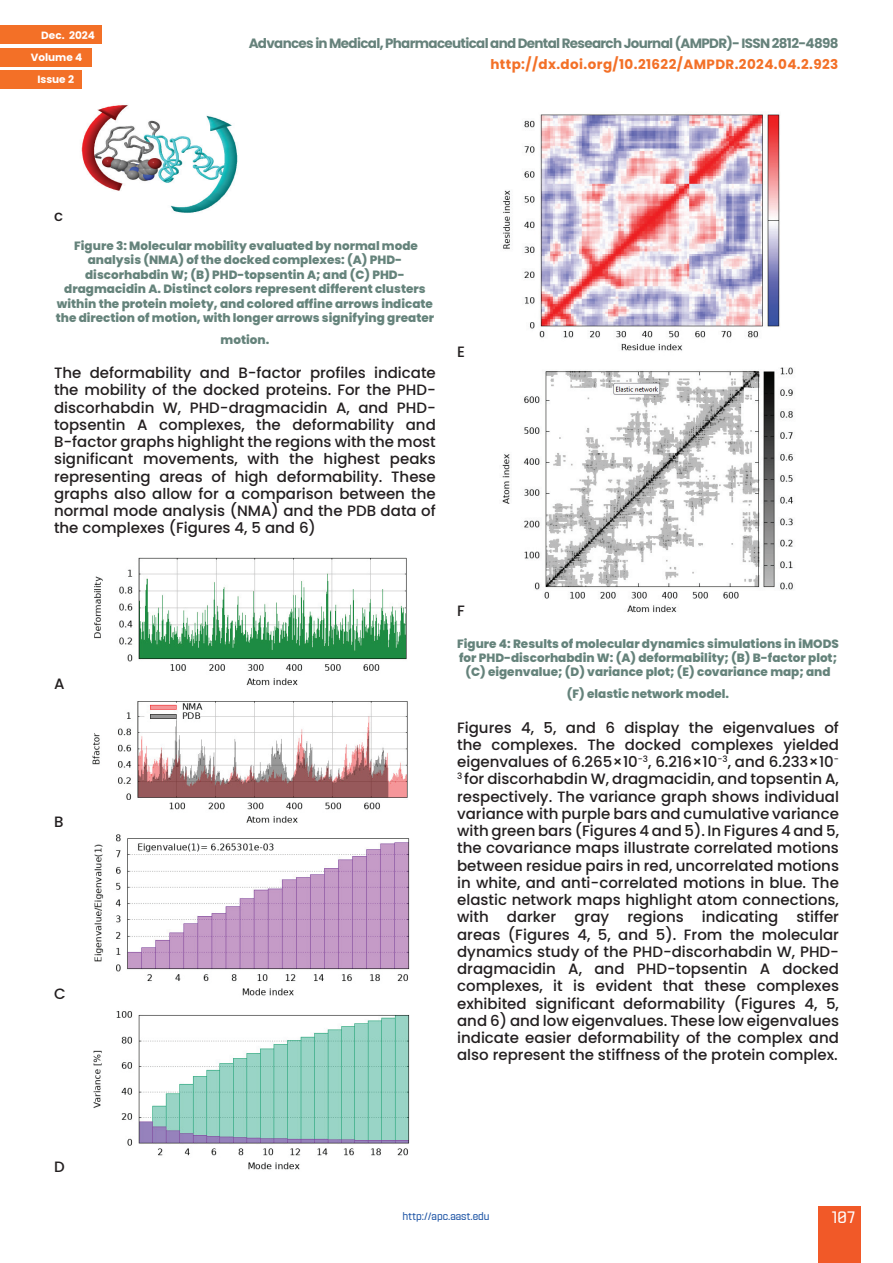
<style>
.page{position:relative;width:893px;height:1263px;background:#fff}
.page>*{position:absolute;margin:0;border:0;box-sizing:border-box;transform-origin:0 0}
.t1{font:semi-condensed 16.5px "Navine Demo";color:#fff}
.t2{font:500 15px/17.2px "Poppins";color:#231f20;text-align:justify}
.t3{font:700 13.5px "Poppins";letter-spacing:-.05em;color:#66827b}
.t4{font:700 13.5px "Poppins";letter-spacing:.03em;color:#f37027}
.t5{font:800 12px/14.4px "Poppins";color:#65837b;text-align:center}
.t6{font:700 10.5px "Poppins";color:#fff}
.t7{font:semi-condensed 10.5px "Navine Demo";color:#2056a6}
</style>
<div class="page">
<div style="left:826px;top:1206px;width:35px;height:57px;background:#f15928"></div>
<div style="left:819px;top:1206px;width:36px;height:57px;background:#f15928"></div>
<div style="left:0;top:48px;width:92px;height:18px;background:#f37027"></div>
<div style="left:0;top:70px;width:82px;height:19px;background:#f37027"></div>
<div style="left:0;top:26px;width:102px;height:18px;background:#f37027"></div>
<img style="left:81px;top:105px;width:157px;height:108px">
<img style="left:94px;top:557px;width:313px;height:129px">
<img style="left:92px;top:701px;width:316px;height:122px">
<img style="left:94px;top:834px;width:316px;height:162px">
<img style="left:93px;top:1011px;width:317px;height:159px">
<img style="left:503px;top:114px;width:277px;height:237px">
<img style="left:502px;top:367px;width:292px;height:246px">
<p class="t6" style="left:41px;top:29px;width:55px">Dec. 2024</p>
<p class="t6" style="left:31px;top:51px;width:53px">Volume 4</p>
<p class="t6" style="left:37px;top:74px;width:38px">Issue 2</p>
<p class="t3" style="left:249px;top:36px;width:591px">Advances in Medical, Pharmaceutical and Dental Research Journal (AMPDR)- ISSN 2812-4898</p>
<p class="t4" style="left:490px;top:56px;width:350px">http://dx.doi.org/10.21622/AMPDR.2024.04.2.923</p>
<p class="t2" style="left:54px;top:207px;width:10px">c</p>
<p class="t5" style="left:56px;top:239px;width:380px">Figure 3: Molecular mobility evaluated by normal mode analysis (NMA) of the docked complexes: (A) PHD&shy;discorhabdin W; (B) PHD-topsentin A; and (C) PHD&shy;dragmacidin A. Distinct colors represent different clusters within the protein moiety, and colored affine arrows indicate the direction of motion, with longer arrows signifying greater</p>
<p class="t5" style="left:221px;top:332px;width:50px">motion.</p>
<p class="t2" style="left:54px;top:364px;width:383px">The deformability and B-factor profiles indicate the mobility of the docked proteins. For the PHD&shy;discorhabdin W, PHD-dragmacidin A, and PHD&shy;topsentin A complexes, the deformability and B-factor graphs highlight the regions with the most significant movements, with the highest peaks representing areas of high deformability. These graphs also allow for a comparison between the normal mode analysis (NMA) and the PDB data of the complexes (Figures 4, 5 and 6)</p>
<p class="t2" style="left:457px;top:343px;width:9px">E</p>
<p class="t2" style="left:54px;top:675px;width:12px">A</p>
<p class="t2" style="left:54px;top:813px;width:11px">B</p>
<p class="t2" style="left:54px;top:985px;width:13px">C</p>
<p class="t2" style="left:457px;top:602px;width:9px">F</p>
<p class="t5" style="left:457px;top:636px;width:383px">Figure 4: Results of molecular dynamics simulations in iMODS for PHD-discorhabdin W: (A) deformability; (B) B-factor plot; (C) eigenvalue; (D) variance plot; (E) covariance map; and</p>
<p class="t5" style="left:567px;top:687px;width:164px">(F) elastic network model.</p>
<p class="t2" style="left:457px;top:719px;width:383px">Figures 4, 5, and 6 display the eigenvalues of the complexes. The docked complexes yielded eigenvalues of 6.265×10<sup>-3</sup>, 6.216×10<sup>-3</sup>, and 6.233×10<sup>- 3</sup> for discorhabdin W, dragmacidin, and topsentin A, respectively. The variance graph shows individual variance with purple bars and cumulative variance with green bars (Figures 4 and 5). In Figures 4 and 5, the covariance maps illustrate correlated motions between residue pairs in red, uncorrelated motions in white, and anti-correlated motions in blue. The elastic network maps highlight atom connections, with darker gray regions indicating stiffer areas (Figures 4, 5, and 5). From the molecular dynamics study of the PHD-discorhabdin W, PHD&shy;dragmacidin A, and PHD-topsentin A docked complexes, it is evident that these complexes exhibited significant deformability (Figures 4, 5, and 6) and low eigenvalues. These low eigenvalues indicate easier deformability of the complex and also represent the stiffness of the protein complex.</p>
<p class="t2" style="left:54px;top:1158px;width:12px">D</p>
<p class="t7" style="left:402px;top:1211px;width:89px">http://apc.aast.edu</p>
<p class="t1" style="left:832px;top:1208px;width:25px">107</p>
</div>
